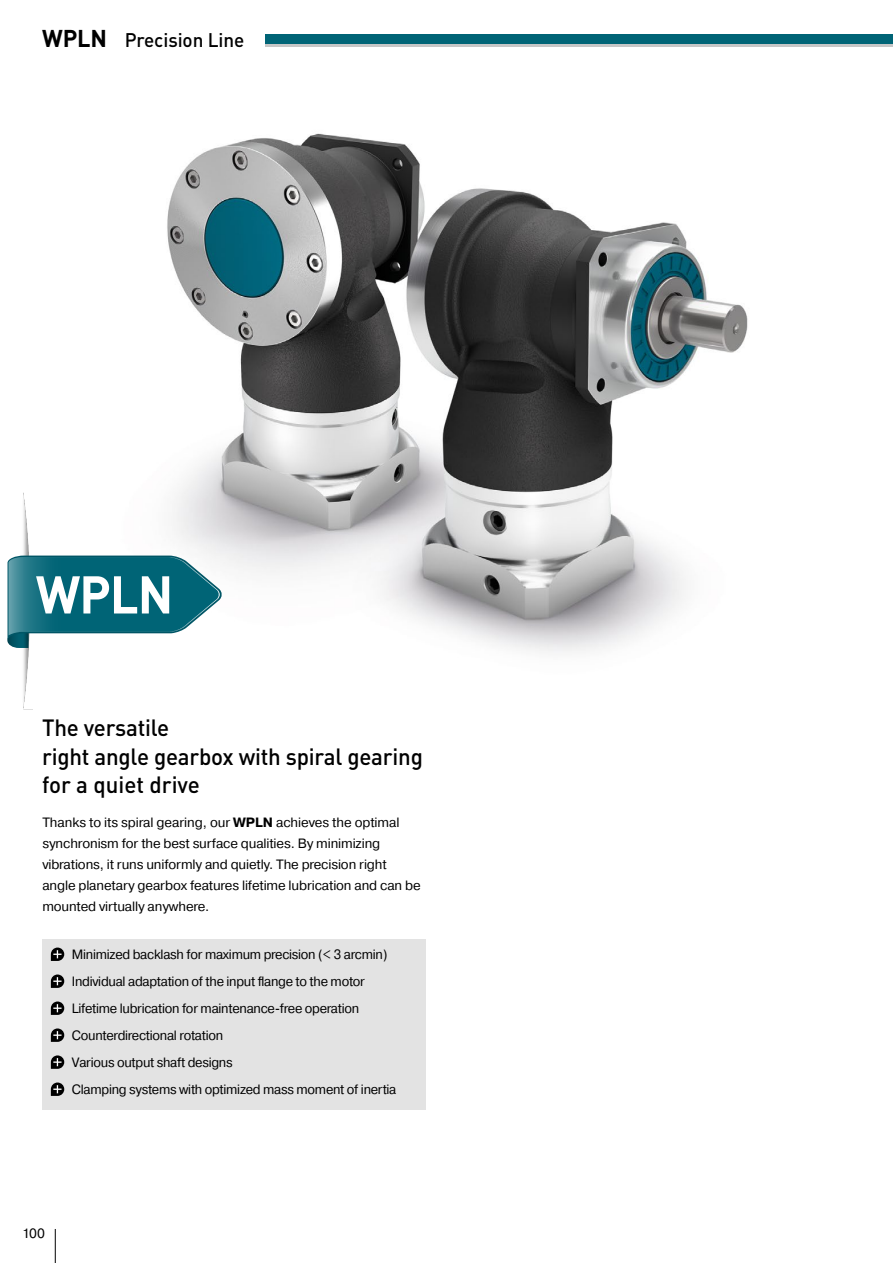
<style>
.page{position:relative;width:893px;height:1263px;background:#fff}
.page>*{position:absolute;margin:0;border:0;box-sizing:border-box;transform-origin:0 0}
.t1{font:700 52.2px "DIN Pro";color:#fff;scale:.96 1}
.t2{font:500 23.25px/28.5px "DIN Pro";letter-spacing:-.01em;color:#000;scale:.96 1}
.t3{font:500 19.5px "DIN Pro";letter-spacing:-.005em;color:#000}
.t4{font:13.5px/21px "Pragmatica";letter-spacing:-.02em;color:#000}
.t5{font:13.5px/27px "Pragmatica";letter-spacing:-.02em;color:#000;scale:.96 1}
.s1{font-weight:700;font-size:24px}
.s2{font-weight:700}
</style>
<div class="page">
<img style="left:32px;top:133px;width:716px;height:577px">
<img style="left:19px;top:492px;width:13px;height:218px">
<svg style="left:7px;top:556px;width:215px;height:92px"></svg>
<div style="left:42px;top:940px;width:383px;height:170px;background:#e3e3e3"></div>
<svg style="left:51px;top:947px;width:13px;height:14px"></svg>
<svg style="left:51px;top:974px;width:13px;height:14px"></svg>
<svg style="left:51px;top:1055px;width:13px;height:14px"></svg>
<svg style="left:51px;top:1001px;width:13px;height:14px"></svg>
<svg style="left:51px;top:1082px;width:13px;height:14px"></svg>
<svg style="left:51px;top:1028px;width:13px;height:14px"></svg>
<hr style="left:55px;top:1229px;width:1px;height:34px;background:#000">
<div style="left:264px;top:34px;width:628px;height:11px;background:#006476"></div>
<hr style="left:264px;top:45px;width:628px;height:2px;background:#c6c6c6">
<h3 class="t3" style="left:42px;top:25px;width:204px"><span class="s1">WPLN</span> Precision Line</h3>
<h1 class="t1" style="left:36px;top:554px;width:145px">WPLN</h1>
<h2 class="t2" style="left:42px;top:712px;width:398px">The versatile<br>right angle gearbox with spiral gearing for a quiet drive</h2>
<p class="t4" style="left:42px;top:812px;width:379px">Thanks to its spiral gearing, our <span class="s2">WPLN</span> achieves the optimal synchronism for the best surface qualities. By minimizing vibrations, it runs uniformly and quietly. The precision right angle planetary gearbox features lifetime lubrication and can be mounted virtually anywhere.</p>
<p class="t5" style="left:72px;top:942px;width:339px">Minimized backlash for maximum precision (&lt; 3 arcmin)<br>Individual adaptation of the input flange to the motor Lifetime lubrication for maintenance-free operation Counterdirectional rotation<br>Various output shaft designs<br>Clamping systems with optimized mass moment of inertia</p>
<p class="t4" style="left:22px;top:1223px;width:24px">100</p>
</div>
